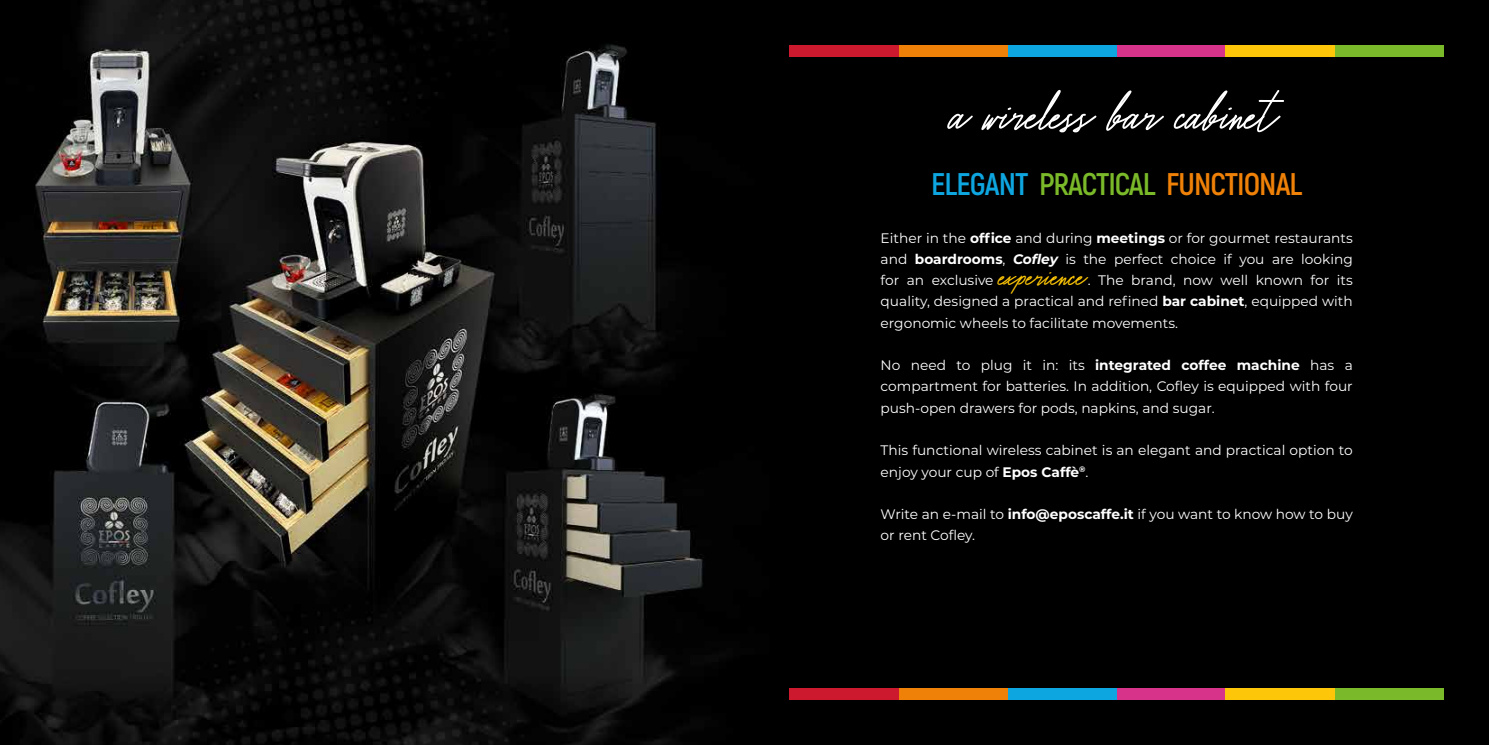
<style>
.page{position:relative;width:1489px;height:745px;background:#fff}
.page>*{position:absolute;margin:0;border:0;box-sizing:border-box;transform-origin:0 0}
.t1{font:50px "Amorisa Free";letter-spacing:-.02em;color:#fff}
.t2{font:700 31.25px "Akrobat";letter-spacing:-.03em;color:#f08108}
.t3{font:13.75px/21.2px "Montserrat";color:#fff;text-align:justify}
.s1{color:#0ea6e0}
.s2{color:#7ab929}
.s3{font-weight:700}
.s4{font-weight:700;font-style:italic}
.s5{font-family:"Amorisa Free";font-size:30px;color:#fdc608}
</style>
<div class="page">
<img style="left:0;top:0;width:1488px;height:744px">
<div style="left:1116px;top:45px;width:109px;height:12px;background:#d7338a"></div>
<div style="left:1007px;top:45px;width:109px;height:12px;background:#0ea6e0"></div>
<div style="left:1334px;top:45px;width:109px;height:12px;background:#7ab929"></div>
<div style="left:1225px;top:45px;width:109px;height:12px;background:#fdc608"></div>
<div style="left:898px;top:45px;width:109px;height:12px;background:#f08108"></div>
<div style="left:789px;top:45px;width:109px;height:12px;background:#cc192d"></div>
<div style="left:1116px;top:687px;width:109px;height:12px;background:#d7338a"></div>
<div style="left:1007px;top:687px;width:109px;height:12px;background:#0ea6e0"></div>
<div style="left:1334px;top:687px;width:109px;height:12px;background:#7ab929"></div>
<div style="left:1225px;top:687px;width:109px;height:12px;background:#fdc608"></div>
<div style="left:898px;top:687px;width:109px;height:12px;background:#f08108"></div>
<div style="left:789px;top:687px;width:109px;height:12px;background:#cc192d"></div>
<h1 class="t1" style="left:954px;top:84px;width:327px">a wireless bar cabinet</h1>
<h2 class="t2" style="left:931px;top:165px;width:373px"><span class="s1">ELEGANT</span> <span class="s2">PRACTICAL</span> FUNCTIONAL</h2>
<p class="t3" style="left:880px;top:226px;width:474px">Either in the <span class="s3">office</span> and during <span class="s3">meetings</span> or for gourmet restaurants and <span class="s3">boardrooms</span>, <span class="s4">Cofley</span> is the perfect choice if you are looking for an exclusive <span class="s5">experience</span>. The brand, now well known for its quality, designed a practical and refined <span class="s3">bar cabinet</span>, equipped with ergonomic wheels to facilitate movements.</p>
<p class="t3" style="left:880px;top:354px;width:473px">No need to plug it in: its <span class="s3">integrated coffee machine</span> has a compartment for batteries. In addition, Cofley is equipped with four push-open drawers for pods, napkins, and sugar.</p>
<p class="t3" style="left:880px;top:439px;width:473px">This functional wireless cabinet is an elegant and practical option to enjoy your cup of <span class="s3">Epos Caffè</span><sup>®</sup>.</p>
<p class="t3" style="left:880px;top:502px;width:473px">Write an e-mail to <span class="s3">info@eposcaffe.it</span> if you want to know how to buy or rent Cofley.</p>
</div>
